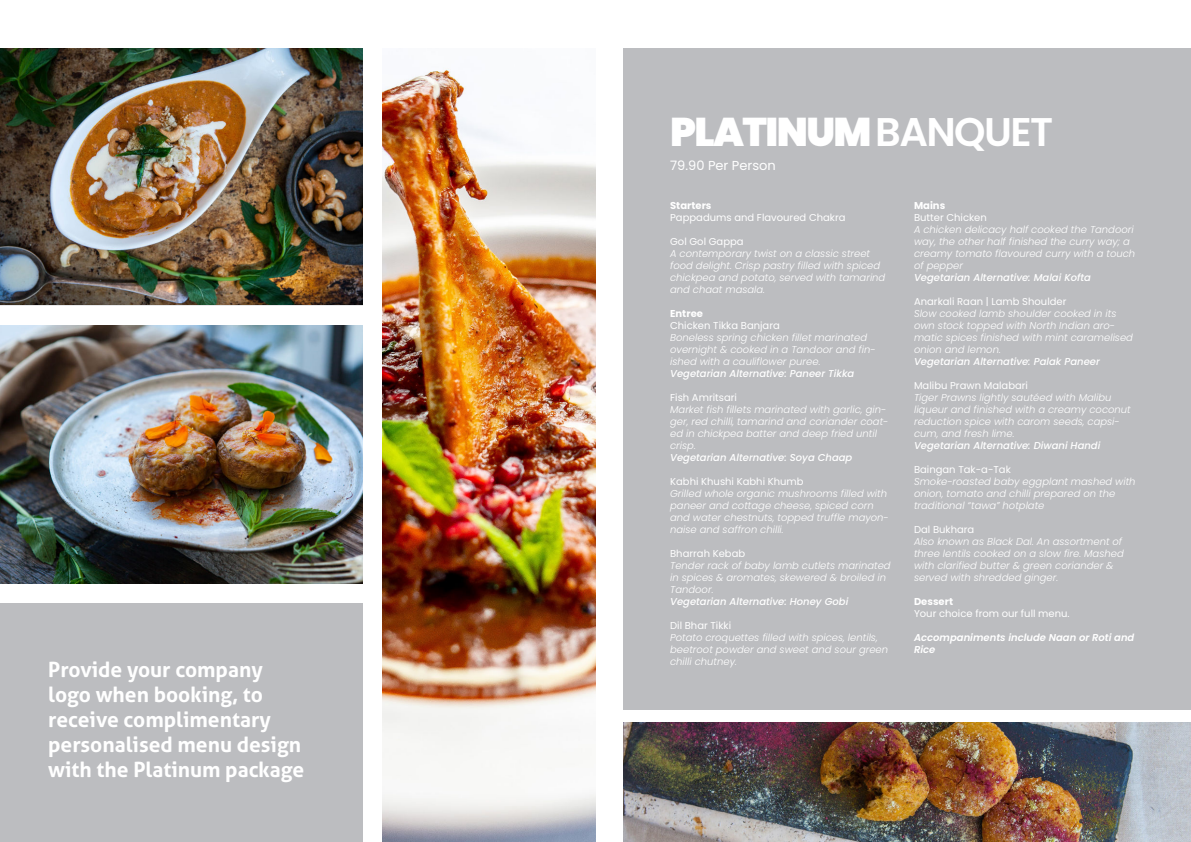
<style>
.page{position:relative;width:1191px;height:842px;background:#fff}
.page>*{position:absolute;margin:0;border:0;box-sizing:border-box;transform-origin:0 0}
.t1{font:900 40px "Poppins";letter-spacing:-.04em;color:#fff}
.t2{font:700 21px/25px "Aller";color:#fff}
.t3{font:13px "Poppins";color:#fff}
.t4{font:italic 300 10px/12px "Poppins";color:#fff}
.t5{font:10px "Poppins";color:#fff}
.t6{font:italic 500 10px "Poppins";color:#fff}
.t7{font:italic 600 10px/12px "Poppins";color:#fff}
.t8{font:700 10px "Poppins";color:#fff}
.s1{font-weight:600}
</style>
<div class="page">
<img style="left:383px;top:68px;width:212px;height:774px">
<img style="left:0;top:48px;width:363px;height:256px">
<img style="left:0;top:326px;width:363px;height:257px">
<div style="left:624px;top:48px;width:567px;height:661px;background:#bcbdc0"></div>
<div style="left:0;top:603px;width:363px;height:239px;background:#bcbdc0"></div>
<img style="left:624px;top:723px;width:567px;height:119px">
<h2 class="t2" style="left:48px;top:660px;width:258px">Provide your company logo when booking, to receive complimentary personalised menu design with the Platinum package</h2>
<h1 class="t1" style="left:670px;top:109px;width:384px">PLATINUM <span class="s1">BANQUET</span></h1>
<h3 class="t3" style="left:670px;top:157px;width:107px">79.90 Per Person</h3>
<p class="t8" style="left:670px;top:200px;width:43px">Starters</p>
<p class="t5" style="left:670px;top:211px;width:177px">Pappadums and Flavoured Chakra</p>
<p class="t5" style="left:670px;top:235px;width:75px">Gol Gol Gappa</p>
<p class="t4" style="left:670px;top:248px;width:217px">A contemporary twist on a classic street food delight. Crisp pastry filled with spiced chickpea and potato, served with tamarind and chaat masala.</p>
<p class="t8" style="left:670px;top:308px;width:34px">Entree</p>
<p class="t5" style="left:670px;top:319px;width:111px">Chicken Tikka Banjara</p>
<p class="t4" style="left:670px;top:332px;width:207px">Boneless spring chicken fillet marinated overnight &amp; cooked in a Tandoor and fin&shy;ished with a cauliflower puree.</p>
<p class="t6" style="left:670px;top:369px;width:186px">Vegetarian Alternative: Paneer Tikka</p>
<p class="t5" style="left:670px;top:391px;width:68px">Fish Amritsari</p>
<p class="t4" style="left:670px;top:404px;width:220px">Market fish fillets marinated with garlic, gin&shy;ger, red chilli, tamarind and coriander coat&shy;ed in chickpea batter and deep fried until crisp.</p>
<p class="t6" style="left:670px;top:453px;width:184px">Vegetarian Alternative: Soya Chaap</p>
<p class="t5" style="left:670px;top:475px;width:135px">Kabhi Khushi Kabhi Khumb</p>
<p class="t4" style="left:670px;top:488px;width:220px">Grilled whole organic mushrooms filled with paneer and cottage cheese, spiced corn and water chestnuts, topped truffle mayon&shy;naise and saffron chilli.</p>
<p class="t5" style="left:670px;top:547px;width:77px">Bharrah Kebab</p>
<p class="t4" style="left:670px;top:560px;width:222px">Tender rack of baby lamb cutlets marinated in spices &amp; aromates, skewered &amp; broiled in<br>Tandoor.</p>
<p class="t6" style="left:670px;top:597px;width:180px">Vegetarian Alternative: Honey Gobi</p>
<p class="t5" style="left:670px;top:619px;width:62px">Dil Bhar Tikki</p>
<p class="t4" style="left:670px;top:632px;width:219px">Potato croquettes filled with spices, lentils, beetroot powder and sweet and sour green chilli chutney.</p>
<p class="t8" style="left:914px;top:200px;width:33px">Mains</p>
<p class="t5" style="left:914px;top:211px;width:74px">Butter Chicken</p>
<p class="t4" style="left:914px;top:224px;width:223px">A chicken delicacy half cooked the Tandoori way, the other half finished the curry way; a creamy tomato flavoured curry with a touch of pepper</p>
<p class="t6" style="left:914px;top:273px;width:178px">Vegetarian Alternative: Malai Kofta</p>
<p class="t5" style="left:914px;top:295px;width:154px">Anarkali Raan | Lamb Shoulder</p>
<p class="t4" style="left:914px;top:308px;width:220px">Slow cooked lamb shoulder cooked in its own stock topped with North Indian aro&shy;matic spices finished with mint caramelised onion and lemon.</p>
<p class="t6" style="left:914px;top:357px;width:187px">Vegetarian Alternative: Palak Paneer</p>
<p class="t5" style="left:914px;top:379px;width:115px">Malibu Prawn Malabari</p>
<p class="t4" style="left:914px;top:392px;width:218px">Tiger Prawns lightly sautéed with Malibu liqueur and finished with a creamy coconut reduction spice with carom seeds, capsi&shy;cum, and fresh lime.</p>
<p class="t6" style="left:914px;top:441px;width:188px">Vegetarian Alternative: Diwani Handi</p>
<p class="t5" style="left:914px;top:463px;width:98px">Baingan Tak-a-Tak</p>
<p class="t4" style="left:914px;top:476px;width:223px">Smoke-roasted baby eggplant mashed with onion, tomato and chilli prepared on the traditional “tawa” hotplate</p>
<p class="t5" style="left:914px;top:523px;width:62px">Dal Bukhara</p>
<p class="t4" style="left:914px;top:536px;width:211px">Also known as Black Dal. An assortment of three lentils cooked on a slow fire. Mashed with clarified butter &amp; green coriander &amp; served with shredded ginger.</p>
<p class="t8" style="left:914px;top:596px;width:41px">Dessert</p>
<p class="t5" style="left:914px;top:607px;width:157px">Your choice from our full menu.</p>
<p class="t7" style="left:914px;top:632px;width:222px">Accompaniments include Naan or Roti and<br>Rice</p>
</div>
